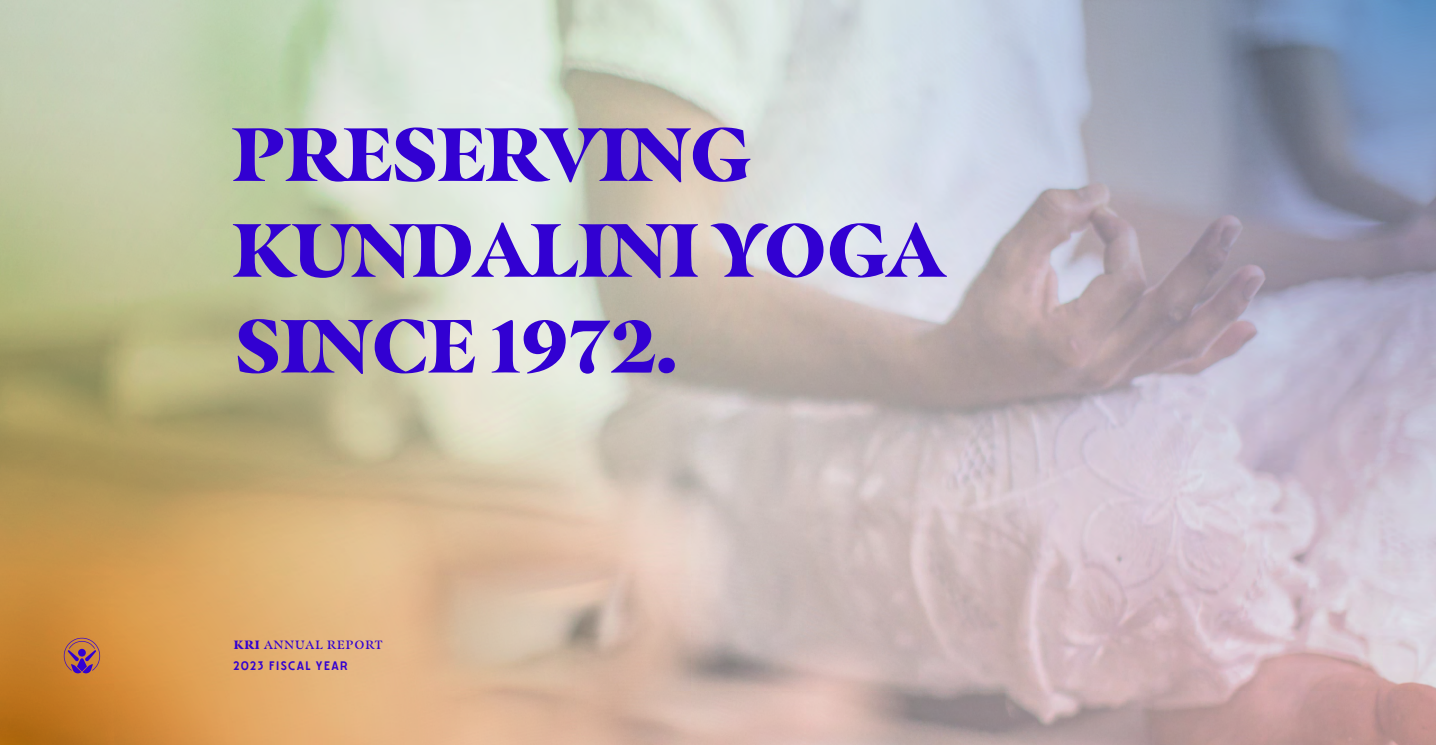
<style>
.page{position:relative;width:1436px;height:745px;background:#fff}
.page>*{position:absolute;margin:0;border:0;box-sizing:border-box;transform-origin:0 0}
.t1{font:900 75px/95.7px "Masqualero";letter-spacing:-.01em;color:#3200d2}
.t2{font:600 12px "Masqualero";letter-spacing:.08em;color:#3200d2}
.t3{font:600 12px "Artnoova";letter-spacing:.12em;color:#3200d2}
.s1{font-weight:900}
</style>
<div class="page">
<img style="left:0;top:0;width:1435px;height:744px">
<svg style="left:64px;top:637px;width:36px;height:36px"></svg>
<p class="t1" style="left:232px;top:105px;width:713px">PRESERVING<br>KUNDALINI YOGA<br>SINCE 1972.</p>
<p class="t2" style="left:234px;top:637px;width:150px"><span class="s1">KRI</span> ANNUAL REPORT</p>
<p class="t3" style="left:233px;top:659px;width:116px">2023 FISCAL YEAR</p>
</div>
